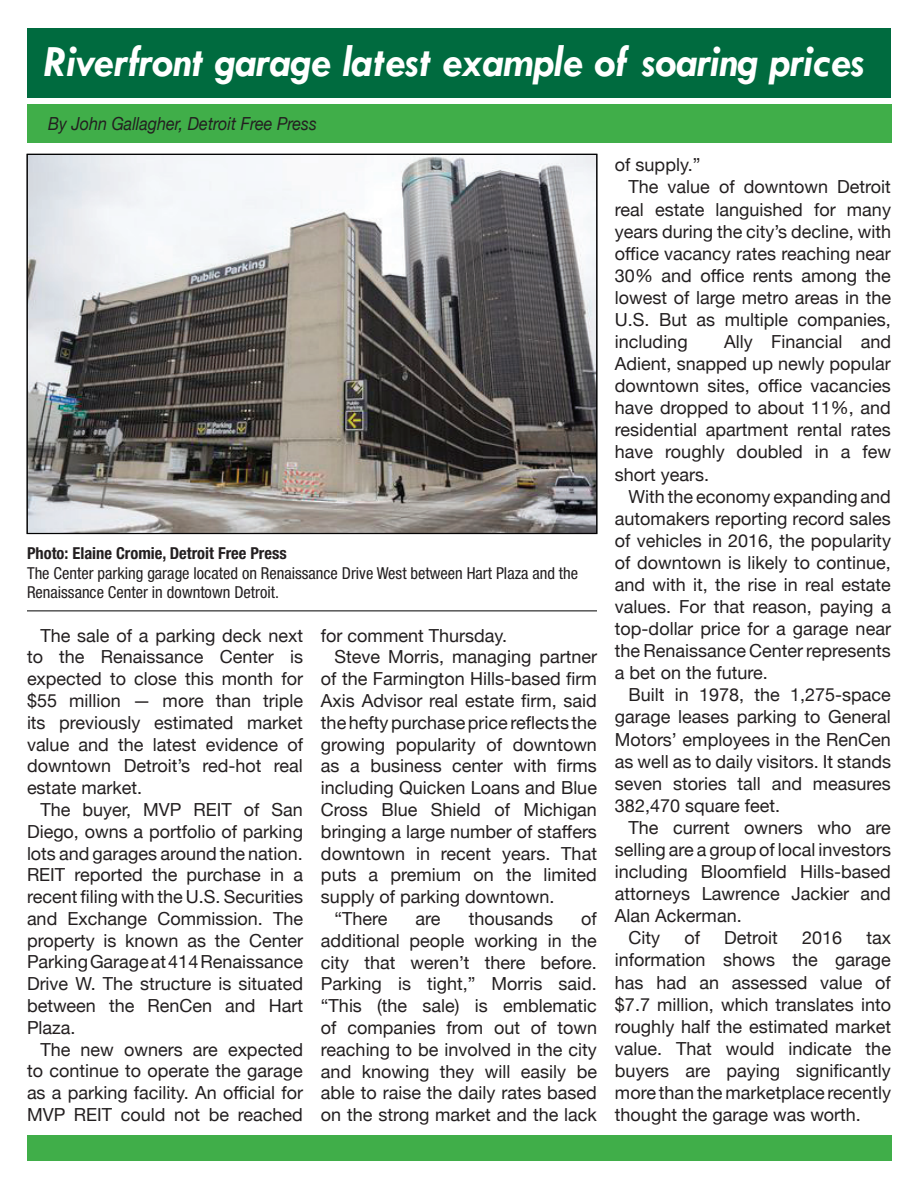
<style>
.page{position:relative;width:918px;height:1188px;background:#fff}
.page>*{position:absolute;margin:0;border:0;box-sizing:border-box;transform-origin:0 0}
.t1{font:italic 700 45px "Tw Cen";letter-spacing:-.01em;color:#fff}
.t2{font:18px/21.8px "Helvetica Neue";color:#231f20;text-align:justify}
.t3{font:italic 18px "Helvetica Neue";color:#231f20;scale:.9 1}
.t4{font:condensed 16.5px/19.5px "Helvetica Neue LT Std";color:#231f20}
.t5{font:700 condensed 16.5px "Helvetica Neue LT Std";color:#231f20}
</style>
<div class="page">
<div style="left:27px;top:104px;width:864px;height:39px;background:#40ae49"></div>
<div style="left:27px;top:1135px;width:864px;height:26px;background:#40ae49"></div>
<div style="left:27px;top:28px;width:864px;height:70px;background:#006b3f"></div>
<hr style="left:27px;top:611px;width:570px;height:1px;background:#000001">
<svg style="left:27px;top:156px;width:570px;height:378px"></svg>
<h1 class="t1" style="left:44px;top:35px;width:823px">Riverfront garage latest example of soaring prices</h1>
<p class="t3" style="left:48px;top:111px;width:300px">By John Gallagher, Detroit Free Press</p>
<p class="t5" style="left:27px;top:544px;width:261px">Photo: Elaine Cromie, Detroit Free Press</p>
<p class="t4" style="left:27px;top:563px;width:553px">The Center parking garage located on Renaissance Drive West between Hart Plaza and the<br>Renaissance Center in downtown Detroit.</p>
<p class="t2" style="left:27px;top:625px;width:278px;text-indent:14px">The sale of a parking deck next to the Renaissance Center is expected to close this month for $55 million — more than triple its previously estimated market value and the latest evidence of downtown Detroit’s red-hot real estate market.</p>
<p class="t2" style="left:27px;top:800px;width:278px;text-indent:14px">The buyer, MVP REIT of San Diego, owns a portfolio of parking lots and garages around the nation.<br>REIT reported the purchase in a recent filing with the U.S. Securities and Exchange Commission. The property is known as the Center Parking Garage at 414 Renaissance Drive W. The structure is situated between the RenCen and Hart Plaza.</p>
<p class="t2" style="left:27px;top:1039px;width:278px;text-indent:14px">The new owners are expected to continue to operate the garage as a parking facility. An official for MVP REIT could not be reached</p>
<p class="t2" style="left:321px;top:625px;width:188px">for comment Thursday.</p>
<p class="t2" style="left:334px;top:647px;width:264px">Steve Morris, managing partner</p>
<p class="t2" style="left:321px;top:669px;width:278px">of the Farmington Hills-based firm</p>
<p class="t2" style="left:321px;top:691px;width:278px">Axis Advisor real estate firm, said</p>
<p class="t2" style="left:321px;top:713px;width:278px">the hefty purchase price reflects the</p>
<p class="t2" style="left:321px;top:734px;width:277px">growing popularity of downtown</p>
<p class="t2" style="left:321px;top:756px;width:278px">as a business center with firms</p>
<p class="t2" style="left:321px;top:778px;width:278px">including Quicken Loans and Blue</p>
<p class="t2" style="left:321px;top:800px;width:278px">Cross Blue Shield of Michigan</p>
<p class="t2" style="left:321px;top:822px;width:278px">bringing a large number of staffers</p>
<p class="t2" style="left:321px;top:843px;width:278px">downtown in recent years. That</p>
<p class="t2" style="left:321px;top:865px;width:277px">puts a premium on the limited</p>
<p class="t2" style="left:321px;top:887px;width:235px">supply of parking downtown.</p>
<p class="t2" style="left:334px;top:909px;width:55px">“There</p>
<p class="t2" style="left:416px;top:909px;width:27px">are</p>
<p class="t2" style="left:469px;top:909px;width:86px">thousands</p>
<p class="t2" style="left:321px;top:909px;width:278px;text-indent:260px">of additional people working in the city that weren’t there before.<br>Parking is tight,” Morris said. “This (the sale) is emblematic of companies from out of town reaching to be involved in the city and knowing they will easily be able to raise the daily rates based on the strong market and the lack</p>
<p class="t2" style="left:615px;top:155px;width:87px">of supply.”</p>
<p class="t2" style="left:628px;top:177px;width:264px">The value of downtown Detroit</p>
<p class="t2" style="left:615px;top:199px;width:278px">real estate languished for many</p>
<p class="t2" style="left:615px;top:221px;width:278px">years during the city’s decline, with</p>
<p class="t2" style="left:615px;top:243px;width:278px">office vacancy rates reaching near</p>
<p class="t2" style="left:615px;top:266px;width:278px">30% and office rents among the</p>
<p class="t2" style="left:615px;top:288px;width:278px">lowest of large metro areas in the</p>
<p class="t2" style="left:615px;top:310px;width:278px">U.S. But as multiple companies,</p>
<p class="t2" style="left:615px;top:332px;width:74px">including</p>
<p class="t2" style="left:615px;top:332px;width:278px;text-indent:109px">Ally Financial and Adient, snapped up newly popular downtown sites, office vacancies have dropped to about 11%, and residential apartment rental rates have roughly doubled in a few short years.</p>
<p class="t2" style="left:615px;top:486px;width:278px;text-indent:14px">With the economy expanding and automakers reporting record sales of vehicles in 2016, the popularity of downtown is likely to continue, and with it, the rise in real estate values. For that reason, paying a top-dollar price for a garage near the Renaissance Center represents a bet on the future.</p>
<p class="t2" style="left:615px;top:685px;width:278px;text-indent:14px">Built in 1978, the 1,275-space garage leases parking to General Motors’ employees in the RenCen as well as to daily visitors. It stands seven stories tall and measures 382,470 square feet.</p>
<p class="t2" style="left:628px;top:818px;width:264px">The current owners who are</p>
<p class="t2" style="left:615px;top:840px;width:278px">selling are a group of local investors</p>
<p class="t2" style="left:615px;top:862px;width:278px">including Bloomfield Hills-based</p>
<p class="t2" style="left:615px;top:884px;width:278px">attorneys Lawrence Jackier and</p>
<p class="t2" style="left:615px;top:906px;width:128px">Alan Ackerman.</p>
<p class="t2" style="left:628px;top:928px;width:33px">City</p>
<p class="t2" style="left:684px;top:928px;width:17px">of</p>
<p class="t2" style="left:724px;top:928px;width:55px">Detroit</p>
<p class="t2" style="left:802px;top:928px;width:42px">2016</p>
<p class="t2" style="left:615px;top:928px;width:278px;text-indent:251px">tax information shows the garage has had an assessed value of $7.7 million, which translates into roughly half the estimated market value. That would indicate the buyers are paying significantly more than the marketplace recently thought the garage was worth.</p>
</div>
